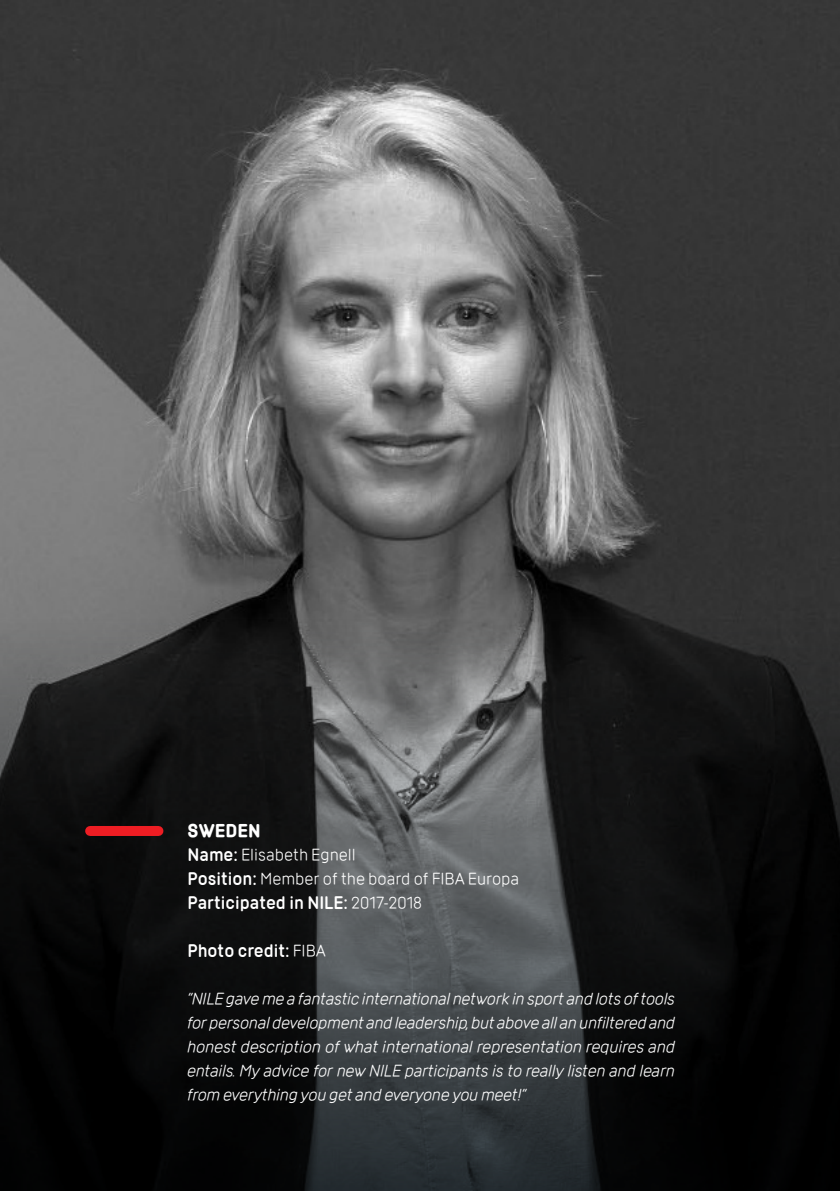
<style>
.page{position:relative;width:840px;height:1191px;background:#fff}
.page>*{position:absolute;margin:0;border:0;box-sizing:border-box;transform-origin:0 0}
.t1{font:italic 16.4px/24px "DIF";color:#fff;text-align:justify}
.t2{font:16.4px/24px "DIF";color:#fff}
.t3{font:600 16.4px "DIF";color:#fff}
.s1{font-weight:700}
.s2{font-weight:600}
.s3{font-weight:400}
</style>
<div class="page">
<img style="left:0;top:0;width:839px;height:620px">
<svg style="left:0;top:620px;width:839px;height:571px;background:#232526"></svg>
<div style="left:90px;top:826px;width:68px;height:10px;background:#ee1d23"></div>
<p class="t2" style="left:187px;top:818px;width:333px"><span class="s1">SWEDEN<br></span><span class="s2">Name:</span> Elisabeth Egnell<br><span class="s2">Position:</span> Member of the board of FIBA Europa<br><span class="s2">Participated in NILE:</span> 2017-2018</p>
<p class="t3" style="left:187px;top:940px;width:140px">Photo credit: <span class="s3">FIBA</span></p>
<p class="t1" style="left:187px;top:986px;width:489px">”NILE gave me a fantastic international network in sport and lots of tools for personal development and leadership, but above all an unfiltered and honest description of what international representation requires and entails. My advice for new NILE participants is to really listen and learn from everything you get and everyone you meet!”</p>
</div>
